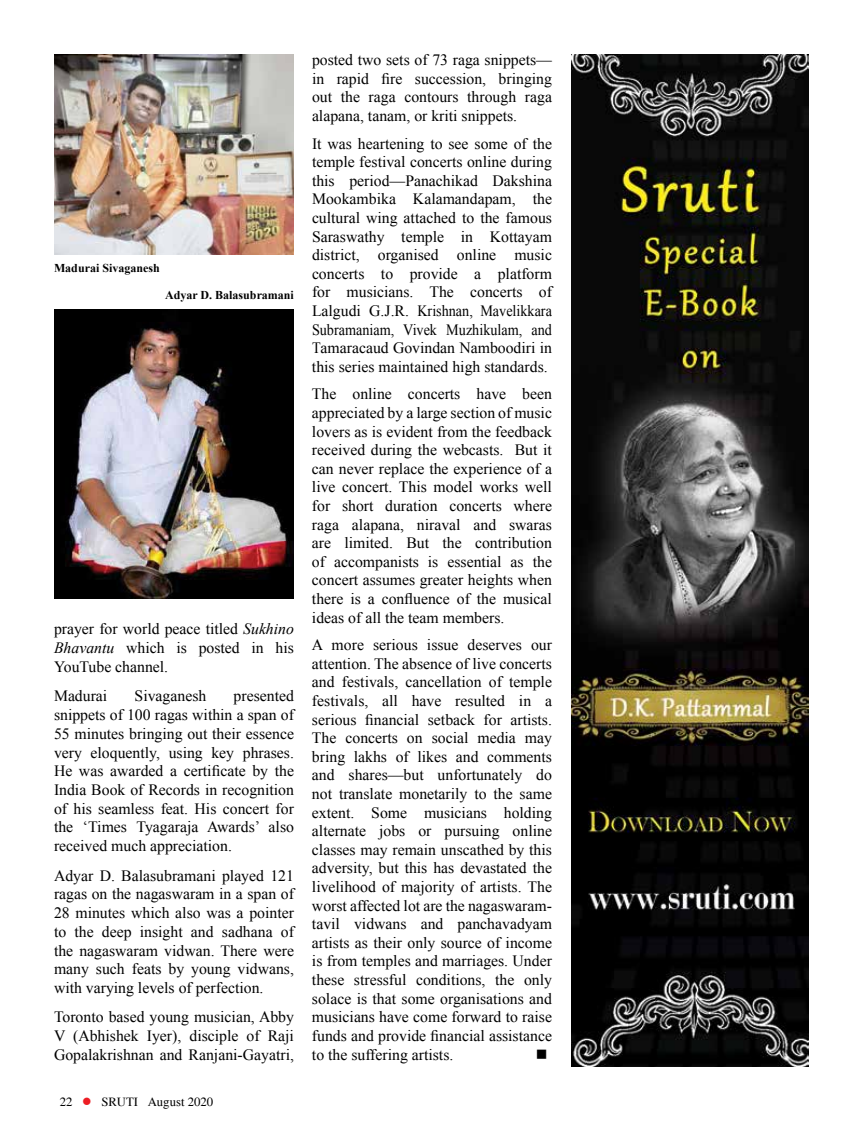
<style>
.page{position:relative;width:864px;height:1134px;background:#fff}
.page>*{position:absolute;margin:0;border:0;box-sizing:border-box;transform-origin:0 0}
.t1{font:15.75px/18.6px "Times New Roman";color:#000;text-align:justify}
.t2{font:15.75px "Wingdings";color:#000}
.t3{font:12.75px "Times";color:#000}
.t4{font:700 12px "Times New Roman";color:#000}
.s1{font-style:italic}
.s2{color:#ed1d24}
</style>
<div class="page">
<img style="left:54px;top:310px;width:240px;height:289px">
<img style="left:571px;top:54px;width:238px;height:1012px">
<img style="left:54px;top:54px;width:240px;height:200px">
<p class="t4" style="left:54px;top:260px;width:107px">Madurai Sivaganesh</p>
<p class="t4" style="left:165px;top:287px;width:130px">Adyar D. Balasubramani</p>
<p class="t1" style="left:54px;top:620px;width:242px">prayer for world peace titled <span class="s1">Sukhino Bhavantu</span> which is posted in his YouTube channel.</p>
<p class="t1" style="left:54px;top:686px;width:55px">Madurai</p>
<p class="t1" style="left:135px;top:686px;width:73px">Sivaganesh</p>
<p class="t1" style="left:54px;top:686px;width:242px;text-indent:180px">presented snippets of 100 ragas within a span of 55 minutes bringing out their essence very eloquently, using key phrases.<br>He was awarded a certificate by the India Book of Records in recognition of his seamless feat. His concert for the ‘Times Tyagaraja Awards’ also received much appreciation.</p>
<p class="t1" style="left:54px;top:866px;width:242px">Adyar D. Balasubramani played 121 ragas on the nagaswaram in a span of 28 minutes which also was a pointer to the deep insight and sadhana of the nagaswaram vidwan. There were many such feats by young vidwans, with varying levels of perfection.</p>
<p class="t1" style="left:54px;top:1008px;width:242px">Toronto based young musician, Abby V (Abhishek Iyer), disciple of Raji Gopalakrishnan and Ranjani-Gayatri,</p>
<p class="t3" style="left:60px;top:1095px;width:155px">22 <span class="s2">●</span> SRUTI August 2020</p>
<p class="t1" style="left:312px;top:50px;width:242px">posted two sets of 73 raga snippets— in rapid fire succession, bringing out the raga contours through raga alapana, tanam, or kriti snippets.</p>
<p class="t1" style="left:312px;top:134px;width:242px">It was heartening to see some of the temple festival concerts online during this period—Panachikad Dakshina Mookambika Kalamandapam, the cultural wing attached to the famous Saraswathy temple in Kottayam district, organised online music concerts to provide a platform for musicians. The concerts of Lalgudi G.J.R. Krishnan, Mavelikkara Subramaniam, Vivek Muzhikulam, and Tamaracaud Govindan Namboodiri in this series maintained high standards.</p>
<p class="t1" style="left:312px;top:385px;width:242px">The online concerts have been appreciated by a large section of music lovers as is evident from the feedback received during the webcasts. But it can never replace the experience of a live concert. This model works well for short duration concerts where raga alapana, niraval and swaras are limited. But the contribution of accompanists is essential as the concert assumes greater heights when there is a confluence of the musical ideas of all the team members.</p>
<p class="t1" style="left:312px;top:635px;width:242px">A more serious issue deserves our attention. The absence of live concerts and festivals, cancellation of temple festivals, all have resulted in a serious financial setback for artists.<br>The concerts on social media may bring lakhs of likes and comments and shares—but unfortunately do not translate monetarily to the same extent. Some musicians holding alternate jobs or pursuing online classes may remain unscathed by this adversity, but this has devastated the livelihood of majority of artists. The worst affected lot are the nagaswaram&shy;tavil vidwans and panchavadyam artists as their only source of income is from temples and marriages. Under these stressful conditions, the only solace is that some organisations and musicians have come forward to raise funds and provide financial assistance to the suffering artists.</p>
<p class="t2" style="left:536px;top:1046px;width:13px">■</p>
</div>
